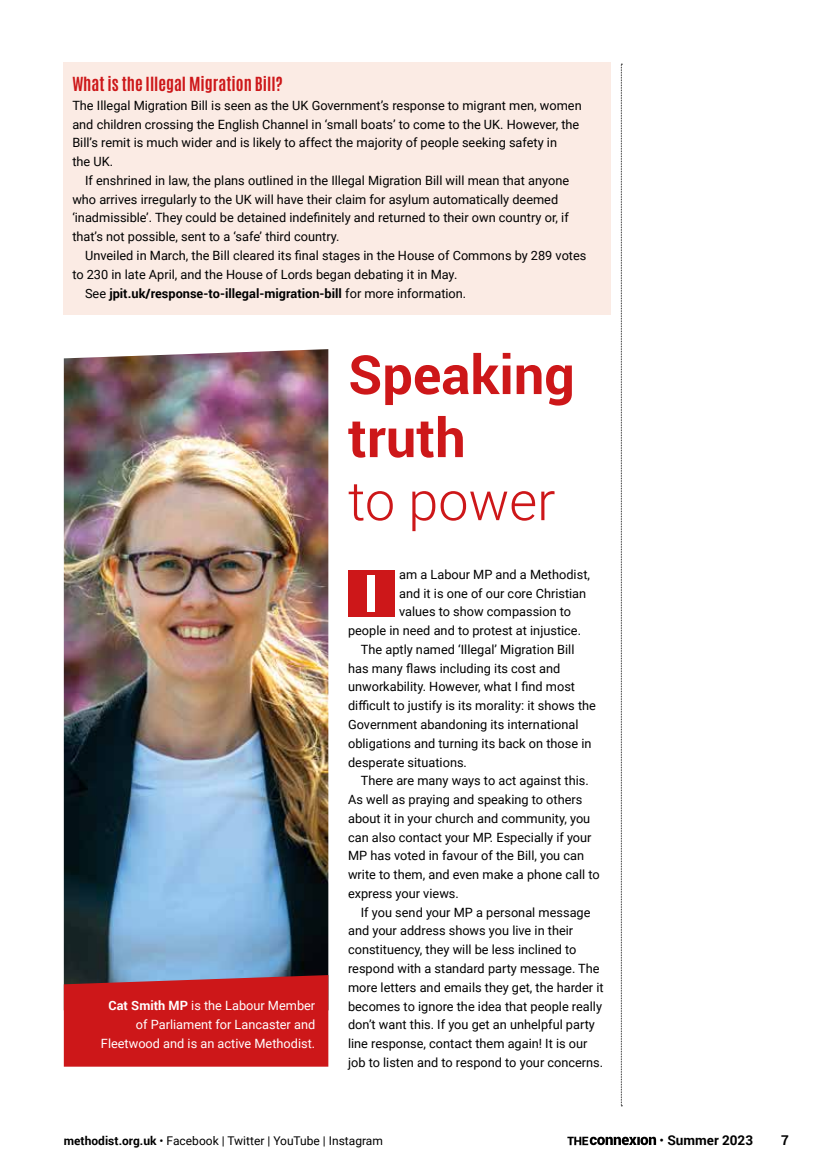
<style>
.page{position:relative;width:817px;height:1170px;background:#fff}
.page>*{position:absolute;margin:0;border:0;box-sizing:border-box;transform-origin:0 0}
.t1{font:700 54px/63px "Roboto";color:#cd1719}
.t2{font:300 54px "Roboto";color:#cd1719}
.t3{font:16.5px "Antonio";color:#cd1719}
.t4{font:700 13.5px "Roboto";color:#000}
.t5{font:12.75px/18.8px "Roboto";color:#000}
.t6{font:12.75px/18.8px "Roboto";color:#fff;text-align:right}
.t7{font:700 12.75px "Roboto";color:#000}
.t8{font:12px "Roboto";color:#000}
.s1{font-weight:400}
.s2{font-weight:700}
</style>
<div class="page">
<svg style="left:567px;top:1136px;width:89px;height:8px"></svg>
<div style="left:64px;top:63px;width:547px;height:252px;background:#fbebe4"></div>
<svg style="left:620px;top:64px;width:2px;height:1042px"></svg>
<img style="left:64px;top:349px;width:264px;height:625px">
<div style="left:348px;top:569px;width:47px;height:47px;background:#cd1719"></div>
<div style="left:368px;top:574px;width:7px;height:37px;background:#fff"></div>
<div style="left:64px;top:974px;width:264px;height:92px;background:#cd1719"></div>
<p class="t3" style="left:72px;top:72px;width:212px">What is the Illegal Migration Bill?</p>
<p class="t5" style="left:72px;top:95px;width:510px">The Illegal Migration Bill is seen as the UK Government’s response to migrant men, women and children crossing the English Channel in ‘small boats’ to come to the UK. However, the Bill’s remit is much wider and is likely to affect the majority of people seeking safety in<br>the UK.</p>
<p class="t5" style="left:72px;top:170px;width:498px;text-indent:13px">If enshrined in law, the plans outlined in the Illegal Migration Bill will mean that anyone who arrives irregularly to the UK will have their claim for asylum automatically deemed ‘inadmissible’. They could be detained indefinitely and returned to their own country or, if that’s not possible, sent to a ‘safe’ third country.</p>
<p class="t5" style="left:85px;top:245px;width:502px">Unveiled in March, the Bill cleared its final stages in the House of Commons by 289 votes</p>
<p class="t5" style="left:72px;top:264px;width:386px">to 230 in late April, and the House of Lords began debating it in May.</p>
<p class="t7" style="left:85px;top:284px;width:382px"><span class="s1">See</span> jpit.uk/response-to-illegal-migration-bill <span class="s1">for more information.</span></p>
<p class="t6" style="left:101px;top:995px;width:216px"><span class="s2">Cat Smith MP</span> is the Labour Member of Parliament for Lancaster and<br>Fleetwood and is an active Methodist.</p>
<h1 class="t1" style="left:348px;top:341px;width:228px">Speaking truth</h1>
<h1 class="t2" style="left:348px;top:463px;width:209px">to power</h1>
<p class="t5" style="left:399px;top:564px;width:192px">am a Labour MP and a Methodist,</p>
<p class="t5" style="left:399px;top:583px;width:189px">and it is one of our core Christian</p>
<p class="t5" style="left:399px;top:602px;width:173px">values to show compassion to</p>
<p class="t5" style="left:348px;top:620px;width:234px">people in need and to protest at injustice.</p>
<p class="t5" style="left:361px;top:639px;width:215px">The aptly named ‘Illegal’ Migration Bill</p>
<p class="t5" style="left:348px;top:658px;width:214px">has many flaws including its cost and</p>
<p class="t5" style="left:348px;top:677px;width:228px">unworkability. However, what I find most</p>
<p class="t5" style="left:348px;top:695px;width:249px">difficult to justify is its morality: it shows the</p>
<p class="t5" style="left:348px;top:714px;width:232px">Government abandoning its international</p>
<p class="t5" style="left:348px;top:733px;width:245px">obligations and turning its back on those in</p>
<p class="t5" style="left:348px;top:752px;width:120px">desperate situations.</p>
<p class="t5" style="left:361px;top:770px;width:229px">There are many ways to act against this.</p>
<p class="t5" style="left:348px;top:789px;width:236px">As well as praying and speaking to others</p>
<p class="t5" style="left:348px;top:808px;width:244px">about it in your church and community, you</p>
<p class="t5" style="left:348px;top:827px;width:245px">can also contact your MP. Especially if your</p>
<p class="t5" style="left:348px;top:845px;width:237px">MP has voted in favour of the Bill, you can</p>
<p class="t5" style="left:348px;top:864px;width:253px">write to them, and even make a phone call to</p>
<p class="t5" style="left:348px;top:883px;width:112px">express your views.</p>
<p class="t5" style="left:361px;top:902px;width:231px">If you send your MP a personal message</p>
<p class="t5" style="left:348px;top:921px;width:227px">and your address shows you live in their</p>
<p class="t5" style="left:348px;top:939px;width:230px">constituency, they will be less inclined to</p>
<p class="t5" style="left:348px;top:958px;width:253px">respond with a standard party message. The</p>
<p class="t5" style="left:348px;top:977px;width:257px">more letters and emails they get, the harder it</p>
<p class="t5" style="left:348px;top:996px;width:255px">becomes to ignore the idea that people really</p>
<p class="t5" style="left:348px;top:1014px;width:248px">don’t want this. If you get an unhelpful party</p>
<p class="t5" style="left:348px;top:1033px;width:241px">line response, contact them again! It is our</p>
<p class="t5" style="left:348px;top:1052px;width:256px">job to listen and to respond to your concerns.</p>
<p class="t8" style="left:64px;top:1132px;width:320px"><span class="s2">methodist.org.uk</span> • Facebook | Twitter | YouTube | Instagram</p>
<p class="t4" style="left:659px;top:1130px;width:95px"><span class="s1">•</span> Summer 2023</p>
<p class="t4" style="left:781px;top:1130px;width:9px">7</p>
</div>
